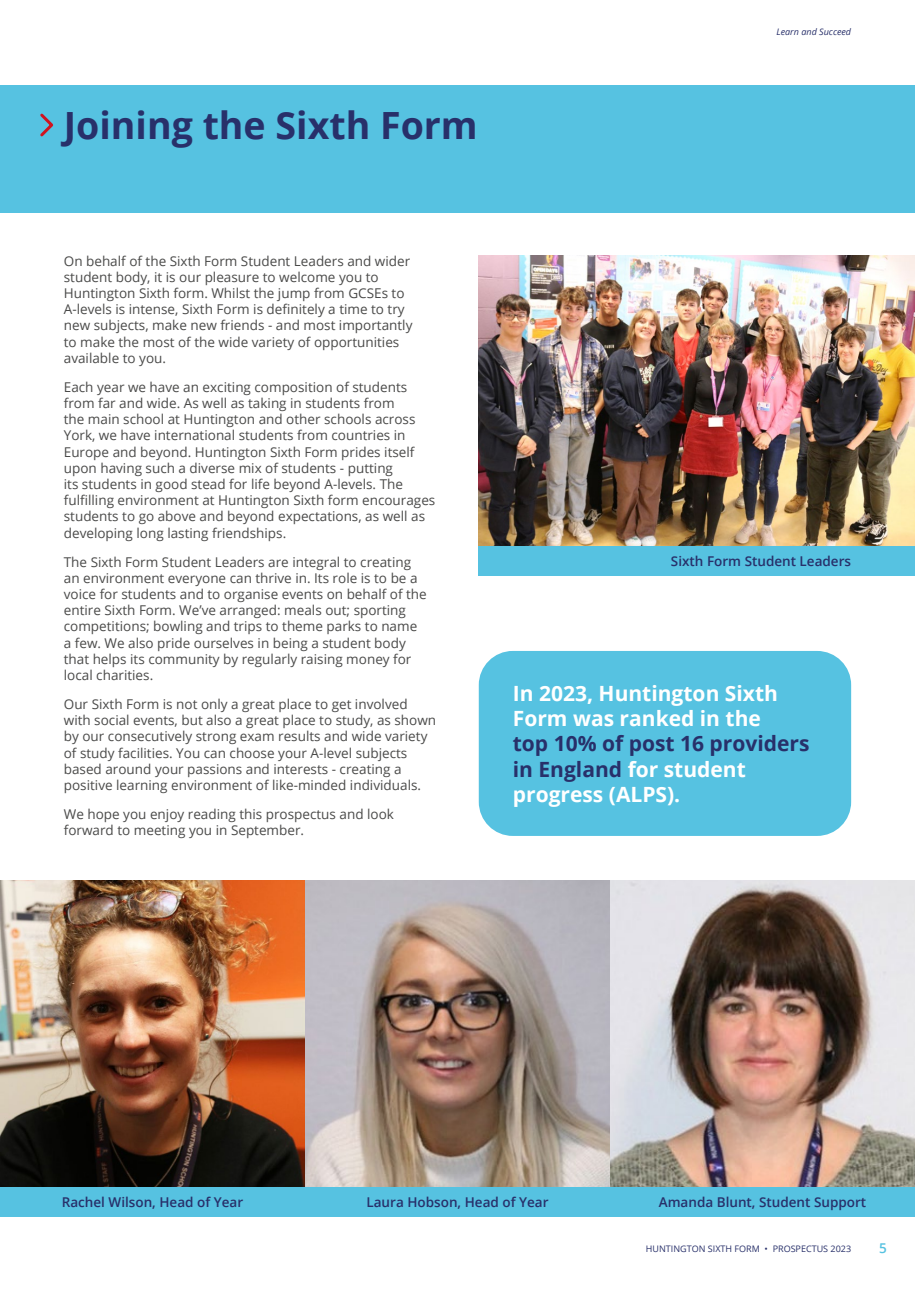
<style>
.page{position:relative;width:915px;height:1289px;background:#fff}
.page>*{position:absolute;margin:0;border:0;box-sizing:border-box;transform-origin:0 0}
.t1{font:700 37.5px "Open Sans";color:#28306a}
.t2{font:700 21px/25.2px "Open Sans";color:#28306a}
.t3{font:700 21px/25.2px "Open Sans";color:#fff}
.t4{font:13.5px/16.2px "Open Sans";color:#4a4a49}
.t5{font:600 13.5px "Open Sans";color:#28306a}
.t6{font:600 13.5px "Open Sans";color:#56c2e1}
.t7{font:9px "Open Sans";color:#28306a}
.t8{font:italic 9px "Open Sans";color:#28306a}
.s1{color:#fff}
</style>
<div class="page">
<div style="left:0;top:85px;width:914px;height:128px;background:#56c2e1"></div>
<svg style="left:40px;top:113px;width:13px;height:24px"></svg>
<img style="left:478px;top:255px;width:436px;height:291px">
<div style="left:478px;top:546px;width:436px;height:29px;background:#56c2e1"></div>
<img style="left:0;top:881px;width:914px;height:305px">
<div style="left:305px;top:1186px;width:304px;height:30px;background:#56c2e1"></div>
<div style="left:609px;top:1186px;width:305px;height:30px;background:#56c2e1"></div>
<div style="left:0;top:1186px;width:305px;height:30px;background:#56c2e1"></div>
<div style="left:478px;top:651px;width:372px;height:185px;background:#56c2e1;border-radius:34px"></div>
<h1 class="t1" style="left:64px;top:99px;width:415px">Joining the Sixth Form</h1>
<p class="t8" style="left:776px;top:26px;width:76px">Learn and Succeed</p>
<p class="t4" style="left:64px;top:252px;width:350px">On behalf of the Sixth Form Student Leaders and wider student body, it is our pleasure to welcome you to Huntington Sixth form. Whilst the jump from GCSEs to A-levels is intense, Sixth Form is definitely a time to try new subjects, make new friends - and most importantly to make the most of the wide variety of opportunities available to you.</p>
<p class="t4" style="left:64px;top:378px;width:373px">Each year we have an exciting composition of students from far and wide. As well as taking in students from<br>the main school at Huntington and other schools across York, we have international students from countries in Europe and beyond. Huntington Sixth Form prides itself upon having such a diverse mix of students - putting<br>its students in good stead for life beyond A-levels. The fulfilling environment at Huntington Sixth form encourages students to go above and beyond expectations, as well as developing long lasting friendships.</p>
<p class="t4" style="left:64px;top:553px;width:364px">The Sixth Form Student Leaders are integral to creating an environment everyone can thrive in. Its role is to be a voice for students and to organise events on behalf of the entire Sixth Form. We’ve arranged: meals out; sporting competitions; bowling and trips to theme parks to name a few. We also pride ourselves in being a student body that helps its community by regularly raising money for local charities.</p>
<p class="t4" style="left:64px;top:695px;width:374px">Our Sixth Form is not only a great place to get involved with social events, but also a great place to study, as shown by our consecutively strong exam results and wide variety of study facilities. You can choose your A-level subjects based around your passions and interests - creating a positive learning environment of like-minded individuals.</p>
<p class="t4" style="left:64px;top:805px;width:331px">We hope you enjoy reading this prospectus and look forward to meeting you in September.</p>
<p class="t5" style="left:670px;top:551px;width:182px">Sixth Form Student Leaders</p>
<h2 class="t3" style="left:512px;top:680px;width:266px">In 2023, Huntington Sixth<br>Form was ranked in the</h2>
<h2 class="t2" style="left:512px;top:730px;width:298px">top 10% of post 16 providers in England <span class="s1">for student progress (ALPS).</span></h2>
<p class="t5" style="left:62px;top:1192px;width:183px">Rachel Wilson, Head of Year</p>
<p class="t5" style="left:366px;top:1192px;width:183px">Laura Hobson, Head of Year</p>
<p class="t5" style="left:658px;top:1192px;width:209px">Amanda Blunt, Student Support</p>
<p class="t7" style="left:645px;top:1242px;width:207px">HUNTINGTON SIXTH FORM • PROSPECTUS 2023</p>
<p class="t6" style="left:878px;top:1239px;width:9px">5</p>
</div>
